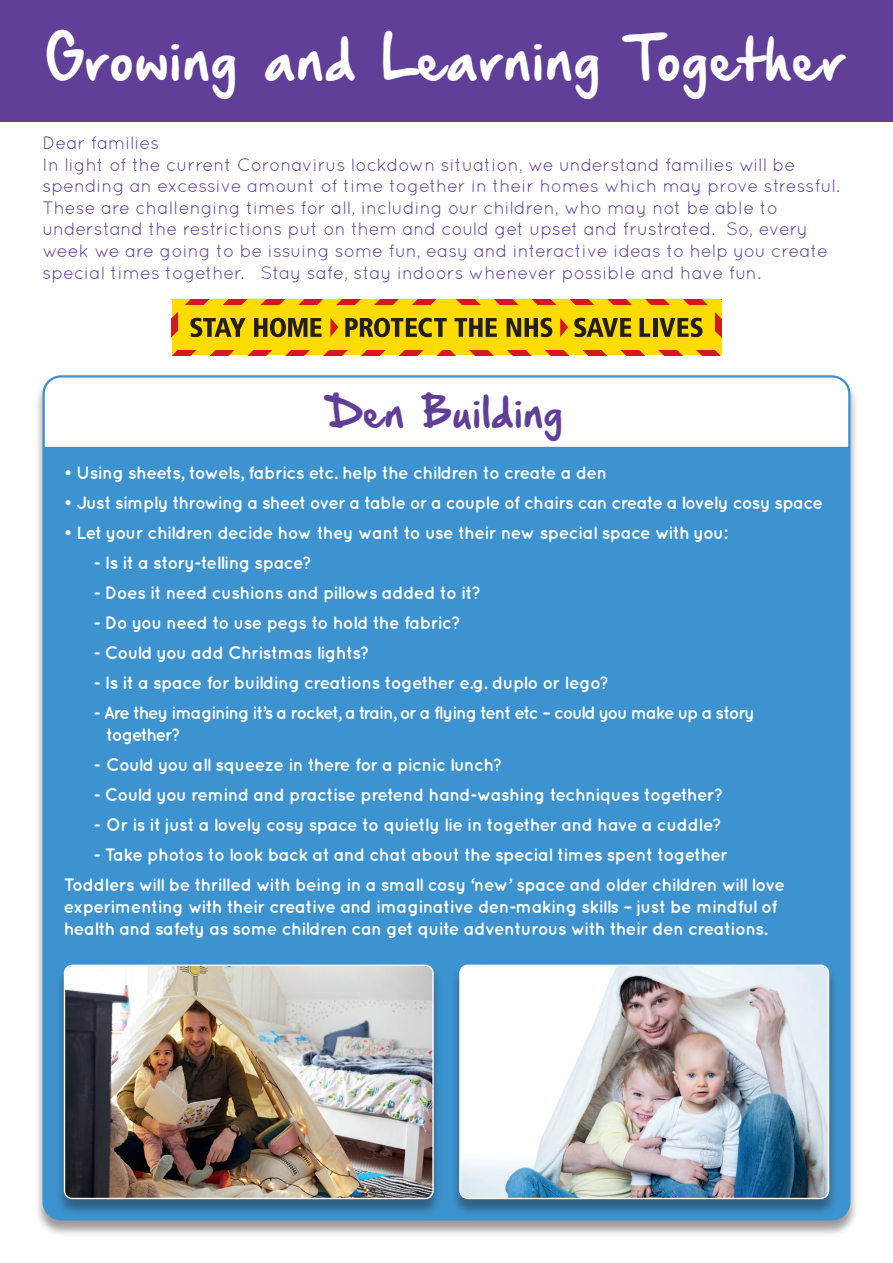
<style>
.page{position:relative;width:893px;height:1263px;background:#fff}
.page>*{position:absolute;margin:0;border:0;box-sizing:border-box;transform-origin:0 0}
.t1{font:49.5px "Hand Of Sean Demo";letter-spacing:.01em;color:#fff}
.t2{font:36px "Hand Of Sean Demo";color:#613e98}
.t3{font:700 18px/30.2px "Quicksand";letter-spacing:-.03em;color:#fff}
.t4{font:18px/21.6px "Quicksand";color:#613e98}
.t5{font:700 18px/21.6px "Quicksand";letter-spacing:-.06em;color:#fff;scale:.96 1}
</style>
<div class="page">
<div style="left:0;top:0;width:893px;height:121px;background:#613e98"></div>
<div style="left:34px;top:375px;width:824px;height:862px;background:#231f20;opacity:.45"></div>
<div style="left:44px;top:377px;width:805px;height:842px;background:#3d93cf;border-radius:17px"></div>
<svg style="left:43px;top:375px;width:807px;height:74px;background:#f2f8fb"></svg>
<div style="left:55px;top:965px;width:387px;height:251px;background:#231f20;opacity:.45"></div>
<img style="left:64px;top:965px;width:369px;height:233px">
<div style="left:64px;top:964px;width:370px;height:235px;border:1px solid #fff;border-radius:8px"></div>
<div style="left:451px;top:965px;width:387px;height:251px;background:#231f20;opacity:.45"></div>
<img style="left:460px;top:965px;width:368px;height:233px">
<div style="left:459px;top:964px;width:370px;height:235px;border:1px solid #fff;border-radius:8px"></div>
<svg style="left:171px;top:299px;width:550px;height:56px;background:#daaa09"></svg>
<svg style="left:751px;top:386px;width:4px;height:4px"></svg>
<h1 class="t1" style="left:47px;top:35px;width:801px">Growing and Learning Together</h1>
<p class="t4" style="left:43px;top:132px;width:799px">Dear families<br>In light of the current Coronavirus lockdown situation, we understand families will be spending an excessive amount of time together in their homes which may prove stressful.<br>These are challenging times for all, including our children, who may not be able to understand the restrictions put on them and could get upset and frustrated. So, every week we are going to be issuing some fun, easy and interactive ideas to help you create special times together. Stay safe, stay indoors whenever possible and have fun.</p>
<h2 class="t2" style="left:329px;top:394px;width:236px">Den Building</h2>
<p class="t3" style="left:64px;top:457px;width:545px">• Using sheets, towels, fabrics etc. help the children to create a den</p>
<p class="t3" style="left:64px;top:487px;width:761px">• Just simply throwing a sheet over a table or a couple of chairs can create a lovely cosy space</p>
<p class="t3" style="left:64px;top:517px;width:665px">• Let your children decide how they want to use their new special space with you:</p>
<p class="t3" style="left:94px;top:547px;width:220px">- Is it a story-telling space?</p>
<p class="t3" style="left:94px;top:577px;width:389px">- Does it need cushions and pillows added to it?</p>
<p class="t3" style="left:94px;top:607px;width:369px">- Do you need to use pegs to hold the fabric?</p>
<p class="t3" style="left:94px;top:637px;width:277px">- Could you add Christmas lights?</p>
<p class="t3" style="left:94px;top:667px;width:517px">- Is it a space for building creations together e.g. duplo or lego?</p>
<p class="t5" style="left:106px;top:702px;width:677px;text-indent:-13px">- Are they imagining it’s a rocket, a train, or a flying tent etc – could you make up a story together?</p>
<p class="t3" style="left:94px;top:749px;width:410px">- Could you all squeeze in there for a picnic lunch?</p>
<p class="t3" style="left:94px;top:779px;width:631px">- Could you remind and practise pretend hand-washing techniques together?</p>
<p class="t3" style="left:94px;top:809px;width:630px">- Or is it just a lovely cosy space to quietly lie in together and have a cuddle?</p>
<p class="t3" style="left:64px;top:839px;width:723px;text-indent:30px">- Take photos to look back at and chat about the special times spent together<br>Toddlers will be thrilled with being in a small cosy ‘new’ space and older children will love</p>
<p class="t3" style="left:64px;top:895px;width:715px;line-height:21.6px">experimenting with their creative and imaginative den-making skills – just be mindful of health and safety as some children can get quite adventurous with their den creations.</p>
</div>
